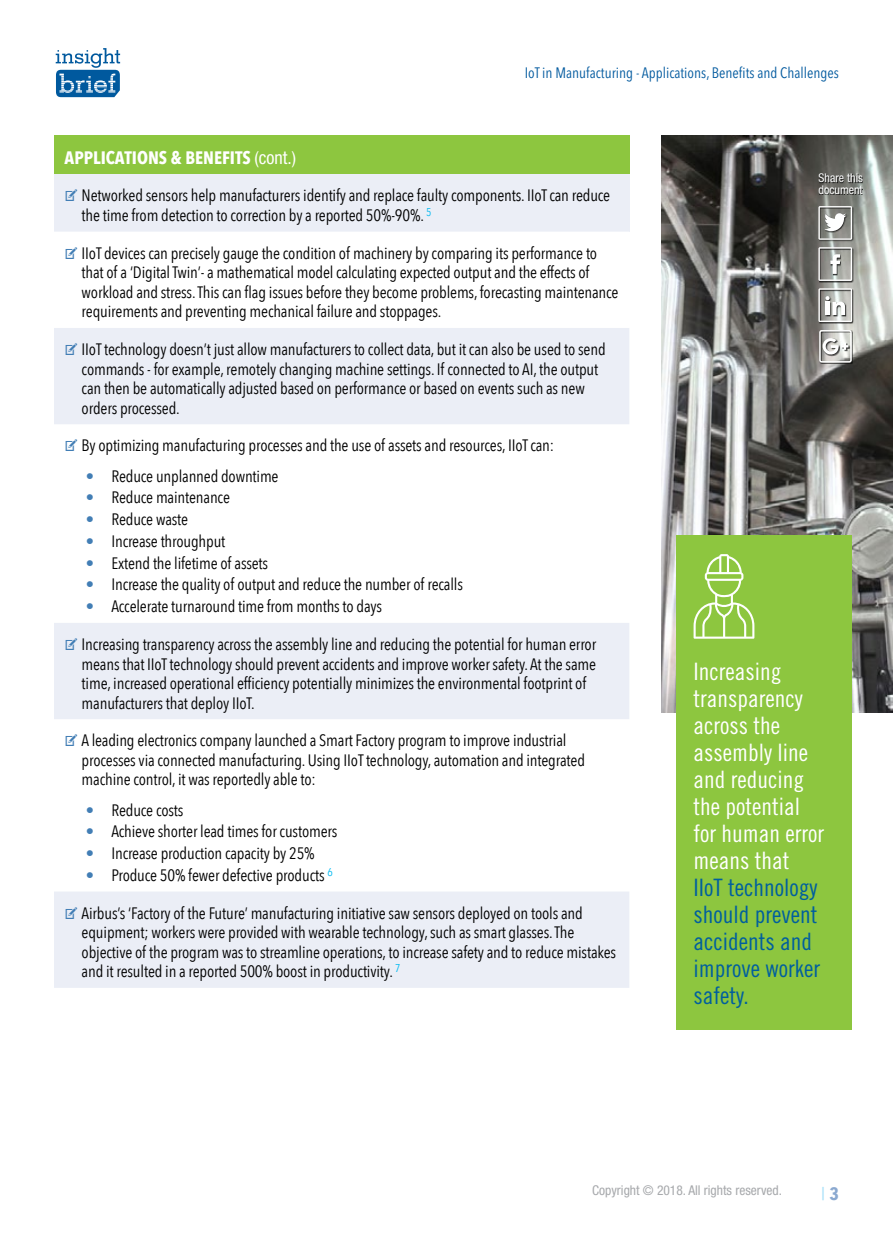
<style>
.page{position:relative;width:893px;height:1255px;background:#fff}
.page>*{position:absolute;margin:0;border:0;box-sizing:border-box;transform-origin:0 0}
.t1{font:24px/27px "Trade Gothic LT Std Cn 18";color:#fff}
.t2{font:24px/27px "Trade Gothic LT Std Cn 18";color:#005e9e}
.t3{font:700 18px "Avenir Next Condensed";color:#fff}
.t4{font:condensed 18px "Helvetica Neue LT Std";color:#a5dff9}
.t5{font:16.5px/19.5px "Avenir Next Condensed";letter-spacing:-.01em;color:#000}
.t6{font:condensed 15px "Avenir Next LT Pro";color:#00599e}
.t7{font:condensed 13.5px "Helvetica Neue LT Std";color:#a7a9ac}
.t8{font:condensed 12px/12px "Helvetica Neue LT Std";color:#fff}
.s1{font-family:"Helvetica Neue LT Std";font-weight:400;font-stretch:condensed}
.s2{font-family:"Modern Pictograms";color:#427eb5}
.s3{font-family:"Helvetica Neue LT Std";font-weight:700;color:#427eb5}
.s4{font-family:"Avenir Next Condensed";font-weight:700;font-stretch:normal;color:#8ba9d0}
</style>
<div class="page">
<svg style="left:56px;top:48px;width:64px;height:49px"></svg>
<div style="left:54px;top:135px;width:575px;height:39px;background:#8dc63f"></div>
<div style="left:54px;top:174px;width:575px;height:58px;background:#ebeef6"></div>
<svg style="left:54px;top:328px;width:575px;height:659px"></svg>
<img style="left:661px;top:135px;width:232px;height:577px">
<div style="left:677px;top:535px;width:175px;height:494px;background:#8dc63f"></div>
<svg style="left:694px;top:554px;width:60px;height:84px"></svg>
<div style="left:819px;top:174px;width:44px;height:21px;background:#000;opacity:.75"></div>
<div style="left:819px;top:289px;width:35px;height:35px;background:#000;opacity:.75"></div>
<svg style="left:818px;top:288px;width:34px;height:34px"></svg>
<div style="left:819px;top:248px;width:34px;height:34px;background:#000;opacity:.75"></div>
<svg style="left:818px;top:247px;width:34px;height:34px"></svg>
<div style="left:819px;top:207px;width:34px;height:34px;background:#000;opacity:.75"></div>
<svg style="left:818px;top:206px;width:34px;height:34px"></svg>
<div style="left:819px;top:330px;width:34px;height:34px;background:#000;opacity:.75"></div>
<svg style="left:818px;top:329px;width:33px;height:33px"></svg>
<p class="t6" style="left:525px;top:64px;width:316px">IoT in Manufacturing - Applications, Benefits and Challenges</p>
<p class="t3" style="left:65px;top:146px;width:233px">APPLICATIONS &amp; BENEFITS <span class="s1">(cont.)</span></p>
<p class="t5" style="left:82px;top:185px;width:530px;text-indent:-17px"><span class="s2">V</span> Networked sensors help manufacturers identify and replace faulty components. IIoT can reduce the time from detection to correction by a reported 50%-90%. <sup>5</sup></p>
<p class="t5" style="left:82px;top:242px;width:538px;text-indent:-17px"><span class="s2">V</span> IIoT devices can precisely gauge the condition of machinery by comparing its performance to that of a ‘Digital Twin’- a mathematical model calculating expected output and the effects of workload and stress. This can flag issues before they become problems, forecasting maintenance requirements and preventing mechanical failure and stoppages.</p>
<p class="t5" style="left:82px;top:339px;width:526px;text-indent:-17px"><span class="s2">V</span> IIoT technology doesn’t just allow manufacturers to collect data, but it can also be used to send commands - for example, remotely changing machine settings. If connected to AI, the output can then be automatically adjusted based on performance or based on events such as new orders processed.</p>
<p class="t5" style="left:65px;top:435px;width:491px"><span class="s2">V</span> By optimizing manufacturing processes and the use of assets and resources, IIoT can:</p>
<p class="t5" style="left:86px;top:465px;width:194px"><span class="s3">•</span> Reduce unplanned downtime</p>
<p class="t5" style="left:86px;top:487px;width:146px"><span class="s3">•</span> Reduce maintenance</p>
<p class="t5" style="left:86px;top:509px;width:104px"><span class="s3">•</span> Reduce waste</p>
<p class="t5" style="left:86px;top:530px;width:141px"><span class="s3">•</span> Increase throughput</p>
<p class="t5" style="left:86px;top:552px;width:184px"><span class="s3">•</span> Extend the lifetime of assets</p>
<p class="t5" style="left:86px;top:574px;width:379px"><span class="s3">•</span> Increase the quality of output and reduce the number of recalls</p>
<p class="t5" style="left:86px;top:596px;width:298px"><span class="s3">•</span> Accelerate turnaround time from months to days</p>
<p class="t5" style="left:82px;top:633px;width:516px;text-indent:-17px"><span class="s2">V</span> Increasing transparency across the assembly line and reducing the potential for human error means that IIoT technology should prevent accidents and improve worker safety. At the same time, increased operational efficiency potentially minimizes the environmental footprint of manufacturers that deploy IIoT.</p>
<p class="t5" style="left:82px;top:730px;width:505px;text-indent:-17px"><span class="s2">V</span> A leading electronics company launched a Smart Factory program to improve industrial processes via connected manufacturing. Using IIoT technology, automation and integrated machine control, it was reportedly able to:</p>
<p class="t5" style="left:86px;top:799px;width:99px"><span class="s3">•</span> Reduce costs</p>
<p class="t5" style="left:86px;top:821px;width:253px"><span class="s3">•</span> Achieve shorter lead times for customers</p>
<p class="t5" style="left:86px;top:842px;width:230px"><span class="s3">•</span> Increase production capacity by 25%</p>
<p class="t5" style="left:86px;top:864px;width:248px"><span class="s3">•</span> Produce 50% fewer defective products <sup>6</sup></p>
<p class="t5" style="left:82px;top:902px;width:536px;text-indent:-17px"><span class="s2">V</span> Airbus’s ‘Factory of the Future’ manufacturing initiative saw sensors deployed on tools and equipment; workers were provided with wearable technology, such as smart glasses. The objective of the program was to streamline operations, to increase safety and to reduce mistakes and it resulted in a reported 500% boost in productivity. <sup>7</sup></p>
<p class="t8" style="left:818px;top:171px;width:46px">Share this document</p>
<h1 class="t1" style="left:694px;top:657px;width:132px">Increasing transparency across the assembly line and reducing the potential for human error means that</h1>
<h1 class="t2" style="left:694px;top:873px;width:128px">IIoT technology should prevent accidents and improve worker safety.</h1>
<p class="t7" style="left:592px;top:1182px;width:191px">Copyright © 2018. All rights reserved.</p>
<p class="t4" style="left:821px;top:1182px;width:19px">|<span class="s4">3</span></p>
</div>
